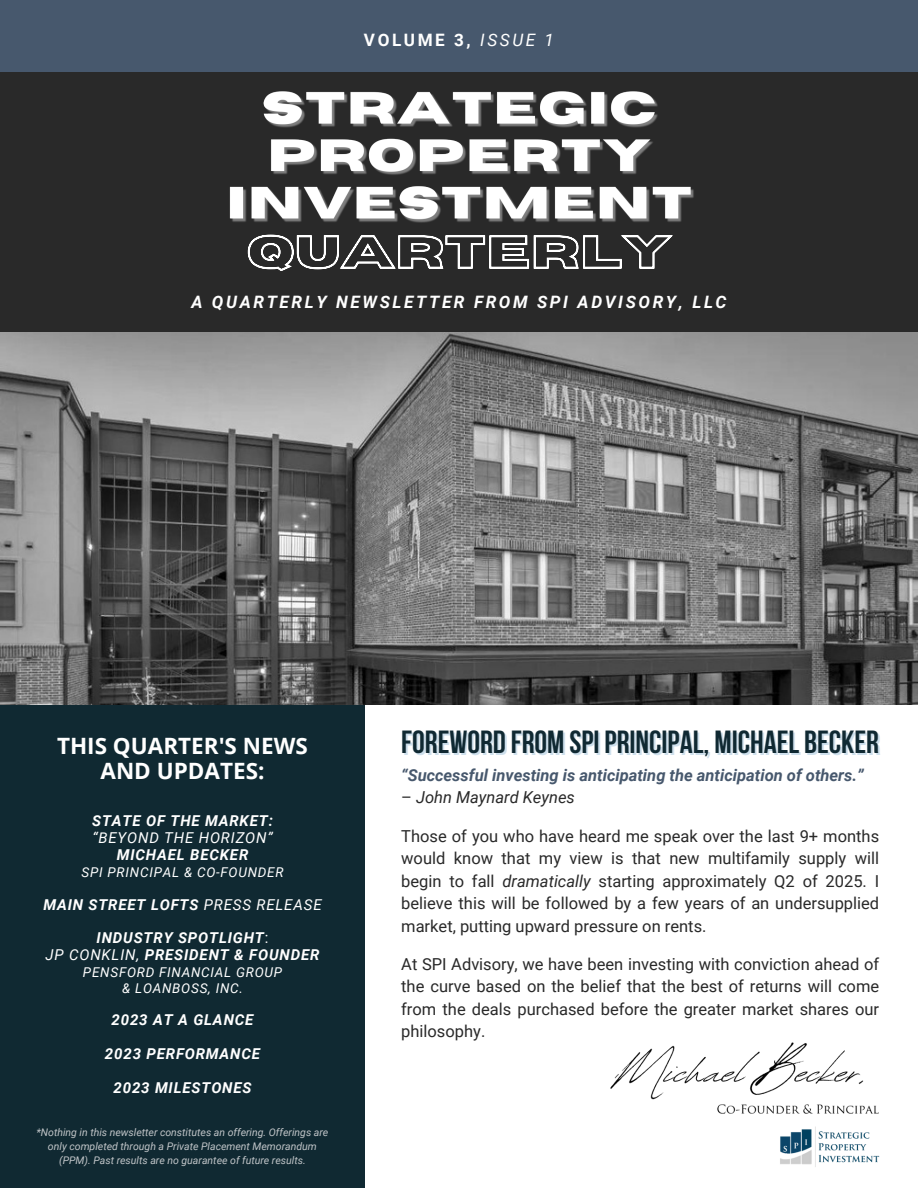
<style>
.page{position:relative;width:918px;height:1188px;background:#fff}
.page>*{position:absolute;margin:0;border:0;box-sizing:border-box;transform-origin:0 0}
.t1{font:700 31.95px "Bebas Neue";color:#102932}
.t2{font:700 22.5px/24.8px "Open Sans";color:#fff;text-align:center}
.t3{font:italic 700 17.1px "Roboto";letter-spacing:.15em;color:#fff}
.t4{font:700 17.1px "Roboto";letter-spacing:.15em;color:#fff}
.t5{font:16.5px/22.5px "Roboto";color:#292929;text-align:justify}
.t6{font:italic 700 16.5px "Roboto";color:#47586d}
.t7{font:italic 16.5px "Roboto";color:#292929}
.t8{font:italic 700 15px "Roboto";letter-spacing:.055em;color:#fff}
.t9{font:italic 15px "Roboto";letter-spacing:.055em;color:#fff}
.t10{font:italic 13.5px "Roboto";letter-spacing:.055em;color:#fff}
.t11{font:italic 10.5px/14px "Roboto";color:#c1c5c8;text-align:center}
.s1{font-weight:400;font-style:italic}
.s2{font-weight:400}
.s3{font-weight:400;font-style:normal}
.s4{font-style:normal}
.s5{font-style:italic}
</style>
<div class="page">
<div style="left:0;top:57px;width:918px;height:276px;background:#292929"></div>
<div style="left:0;top:0;width:918px;height:72px;background:#47586d"></div>
<img style="left:0;top:332px;width:918px;height:373px">
<div style="left:0;top:705px;width:365px;height:483px;background:#102932"></div>
<img style="left:229px;top:91px;width:465px;height:132px">
<svg style="left:247px;top:234px;width:426px;height:37px"></svg>
<img style="left:610px;top:1042px;width:270px;height:125px">
<h6 class="t4" style="left:364px;top:31px;width:192px">VOLUME 3, <span class="s1">ISSUE 1</span></h6>
<p class="t3" style="left:191px;top:292px;width:537px">A QUARTERLY NEWSLETTER FROM SPI ADVISORY, LLC</p>
<h2 class="t2" style="left:57px;top:733px;width:252px">THIS QUARTER'S NEWS<br>AND UPDATES:</h2>
<p class="t8" style="left:92px;top:812px;width:182px">STATE OF THE MARKET:</p>
<h4 class="t9" style="left:92px;top:829px;width:182px">“BEYOND THE HORIZON”</h4>
<p class="t8" style="left:117px;top:846px;width:133px">MICHAEL BECKER</p>
<p class="t10" style="left:82px;top:864px;width:204px">SPI PRINCIPAL &amp; CO-FOUNDER</p>
<p class="t8" style="left:43px;top:896px;width:280px">MAIN STREET LOFTS <span class="s2">PRESS RELEASE</span></p>
<p class="t8" style="left:97px;top:929px;width:173px">INDUSTRY SPOTLIGHT<span class="s3">:</span></p>
<p class="t8" style="left:46px;top:946px;width:275px"><span class="s2">JP CONKLIN,</span> PRESIDENT &amp; FOUNDER</p>
<p class="t10" style="left:83px;top:964px;width:201px">PENSFORD FINANCIAL GROUP</p>
<p class="t10" style="left:122px;top:980px;width:122px">&amp; LOANBOSS, INC.</p>
<p class="t8" style="left:112px;top:1011px;width:143px">2023 AT A GLANCE</p>
<p class="t8" style="left:105px;top:1045px;width:157px">2023 PERFORMANCE</p>
<p class="t8" style="left:114px;top:1079px;width:140px">2023 MILESTONES</p>
<h5 class="t11" style="left:36px;top:1126px;width:293px">*Nothing in this newsletter constitutes an offering. Offerings are only completed through a Private Placement Memorandum (PPM). Past results are no guarantee of future results.</h5>
<p class="t1" style="left:401px;top:729px;width:479px">FOREWORD FROM SPI PRINCIPAL, MICHAEL BECKER</p>
<p class="t6" style="left:401px;top:766px;width:464px">“Successful investing is anticipating the anticipation of others.”</p>
<p class="t7" style="left:401px;top:788px;width:175px"><span class="s4">–</span> John Maynard Keynes</p>
<h3 class="t5" style="left:401px;top:825px;width:479px">Those of you who have heard me speak over the last 9+ months would know that my view is that new multifamily supply will begin to fall <span class="s5">dramatically</span> starting approximately Q2 of 2025. I believe this will be followed by a few years of an undersupplied market, putting upward pressure on rents.</h3>
<p class="t5" style="left:401px;top:953px;width:479px">At SPI Advisory, we have been investing with conviction ahead of the curve based on the belief that the best of returns will come from the deals purchased before the greater market shares our philosophy.</p>
</div>
